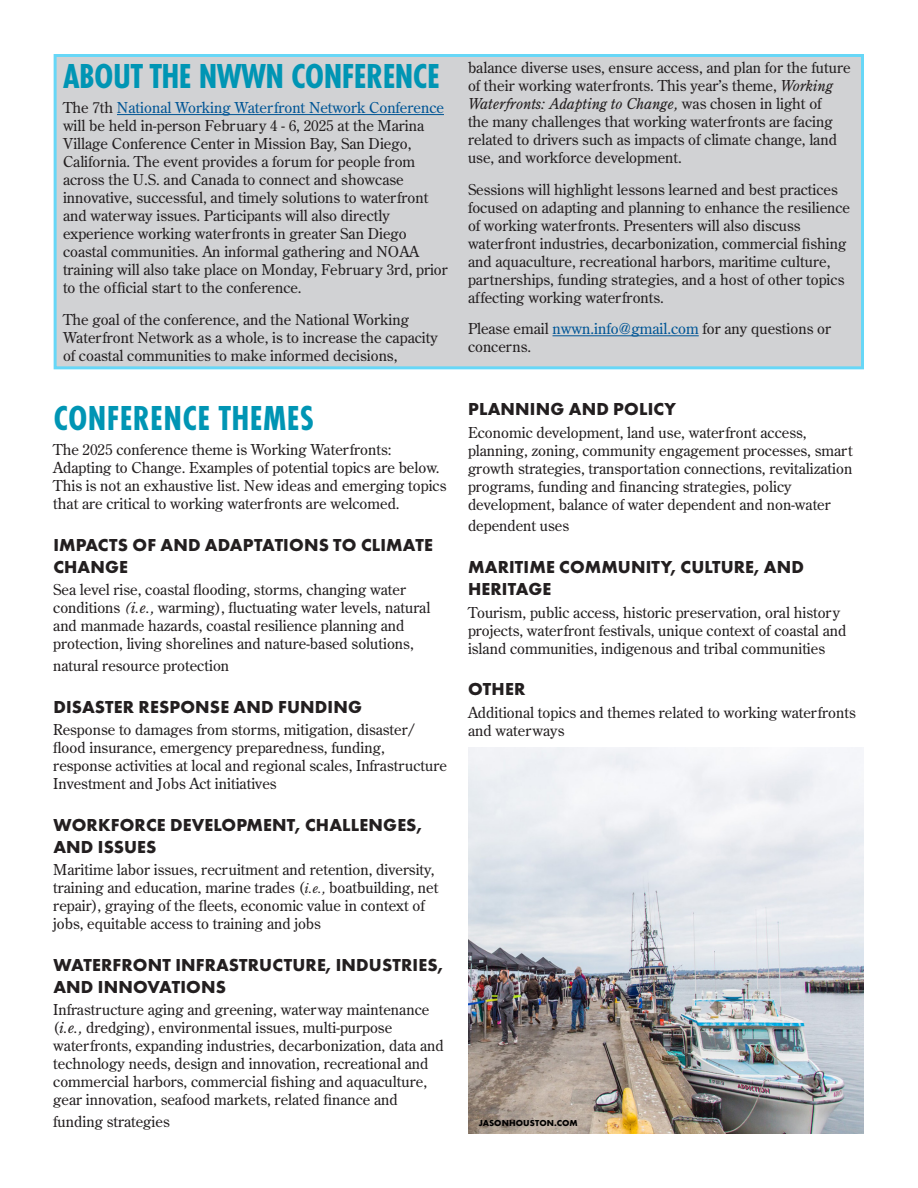
<style>
.page{position:relative;width:918px;height:1188px;background:#fff}
.page>*{position:absolute;margin:0;border:0;box-sizing:border-box;transform-origin:0 0}
.t1{font:700 36px "Futura PT Cond";letter-spacing:-.015em;color:#0095b4}
.t2{font:700 36px "Futura PT Cond";letter-spacing:.01em;color:#0095b4}
.sub_Header{font:700 18px/21.6px "Futura PT";letter-spacing:.01em;color:#231f20}
.body_copy{font:700 18px "Futura PT";letter-spacing:.01em;color:#231f20}
.body_copy-2{font:15px/18px "Century Old Style Std";color:#231f20}
.t3{font:700 9px "Futura PT";letter-spacing:.01em;color:#000}
.s1{color:#005595}
.s2{font-style:italic}
.s3{font-style:italic;font-size:13.5px}
</style>
<div class="page">
<div style="left:54px;top:54px;width:810px;height:315px;background:#d1d2d4;border:3px solid #67d7f7"></div>
<hr style="left:117px;top:114px;width:327px;height:1px;background:#005595">
<hr style="left:553px;top:335px;width:146px;height:1px;background:#005595">
<img style="left:468px;top:747px;width:396px;height:387px">
<p class="t1" style="left:63px;top:56px;width:378px">ABOUT THE NWWN CONFERENCE</p>
<p class="body_copy-2" style="left:63px;top:98px;width:386px">The 7th <span class="s1">National Working Waterfront Network Conference </span>will be held in-person February 4 - 6, 2025 at the Marina Village Conference Center in Mission Bay, San Diego, California. The event provides a forum for people from across the U.S. and Canada to connect and showcase innovative, successful, and timely solutions to waterfront and waterway issues. Participants will also directly experience working waterfronts in greater San Diego coastal communities. An informal gathering and NOAA training will also take place on Monday, February 3rd, prior to the official start to the conference.</p>
<p class="body_copy-2" style="left:63px;top:310px;width:376px">The goal of the conference, and the National Working<br>Waterfront Network as a whole, is to increase the capacity of coastal communities to make informed decisions,</p>
<p class="body_copy-2" style="left:468px;top:59px;width:384px">balance diverse uses, ensure access, and plan for the future of their working waterfronts. This year’s theme, <span class="s2">Working Waterfronts: Adapting to Change,</span> was chosen in light of<br>the many challenges that working waterfronts are facing related to drivers such as impacts of climate change, land use, and workforce development.</p>
<p class="body_copy-2" style="left:468px;top:180px;width:384px">Sessions will highlight lessons learned and best practices focused on adapting and planning to enhance the resilience of working waterfronts. Presenters will also discuss waterfront industries, decarbonization, commercial fishing and aquaculture, recreational harbors, maritime culture, partnerships, funding strategies, and a host of other topics affecting working waterfronts.</p>
<p class="body_copy-2" style="left:468px;top:320px;width:364px">Please email <span class="s1">nwwn.info@gmail.com</span> for any questions or concerns.</p>
<p class="body_copy" style="left:468px;top:398px;width:209px">PLANNING AND POLICY</p>
<p class="body_copy-2" style="left:468px;top:423px;width:386px">Economic development, land use, waterfront access, planning, zoning, community engagement processes, smart growth strategies, transportation connections, revitalization programs, funding and financing strategies, policy development, balance of water dependent and non-water</p>
<p class="body_copy-2" style="left:468px;top:517px;width:103px">dependent uses</p>
<p class="sub_Header" style="left:468px;top:556px;width:338px">MARITIME COMMUNITY, CULTURE, AND<br>HERITAGE</p>
<p class="body_copy-2" style="left:468px;top:603px;width:380px">Tourism, public access, historic preservation, oral history projects, waterfront festivals, unique context of coastal and island communities, indigenous and tribal communities</p>
<p class="sub_Header" style="left:468px;top:678px;width:59px">OTHER</p>
<p class="body_copy-2" style="left:468px;top:703px;width:389px">Additional topics and themes related to working waterfronts and waterways</p>
<p class="t2" style="left:53px;top:398px;width:262px">CONFERENCE THEMES</p>
<p class="body_copy-2" style="left:53px;top:440px;width:395px">The 2025 conference theme is Working Waterfronts:<br>Adapting to Change. Examples of potential topics are below.<br>This is not an exhaustive list. New ideas and emerging topics that are critical to working waterfronts are welcomed.</p>
<p class="sub_Header" style="left:53px;top:534px;width:381px">IMPACTS OF AND ADAPTATIONS TO CLIMATE<br>CHANGE</p>
<p class="body_copy-2" style="left:53px;top:580px;width:379px">Sea level rise, coastal flooding, storms, changing water conditions <span class="s2">(i.e.,</span> warming), fluctuating water levels, natural and manmade hazards, coastal resilience planning and protection, living shorelines and nature-based solutions,</p>
<p class="body_copy-2" style="left:53px;top:656px;width:177px">natural resource protection</p>
<p class="body_copy" style="left:53px;top:695px;width:310px">DISASTER RESPONSE AND FUNDING</p>
<p class="body_copy-2" style="left:53px;top:720px;width:395px">Response to damages from storms, mitigation, disaster/ flood insurance, emergency preparedness, funding, response activities at local and regional scales, Infrastructure Investment and Jobs Act initiatives</p>
<p class="sub_Header" style="left:53px;top:814px;width:370px">WORKFORCE DEVELOPMENT, CHALLENGES,<br>AND ISSUES</p>
<p class="body_copy-2" style="left:53px;top:861px;width:383px">Maritime labor issues, recruitment and retention, diversity,</p>
<p class="body_copy-2" style="left:53px;top:879px;width:387px">training and education, marine trades (<span class="s3">i.e.,</span> boatbuilding, net</p>
<p class="body_copy-2" style="left:53px;top:897px;width:373px">repair), graying of the fleets, economic value in context of</p>
<p class="body_copy-2" style="left:53px;top:915px;width:269px">jobs, equitable access to training and jobs</p>
<p class="sub_Header" style="left:53px;top:954px;width:391px">WATERFRONT INFRASTRUCTURE, INDUSTRIES,<br>AND INNOVATIONS</p>
<p class="body_copy-2" style="left:53px;top:1001px;width:392px">Infrastructure aging and greening, waterway maintenance (<span class="s2">i.e.,</span> dredging), environmental issues, multi-purpose waterfronts, expanding industries, decarbonization, data and technology needs, design and innovation, recreational and commercial harbors, commercial fishing and aquaculture, gear innovation, seafood markets, related finance and</p>
<p class="body_copy-2" style="left:53px;top:1112px;width:118px">funding strategies</p>
<p class="t3" style="left:479px;top:1117px;width:101px">JASONHOUSTON.COM</p>
</div>
